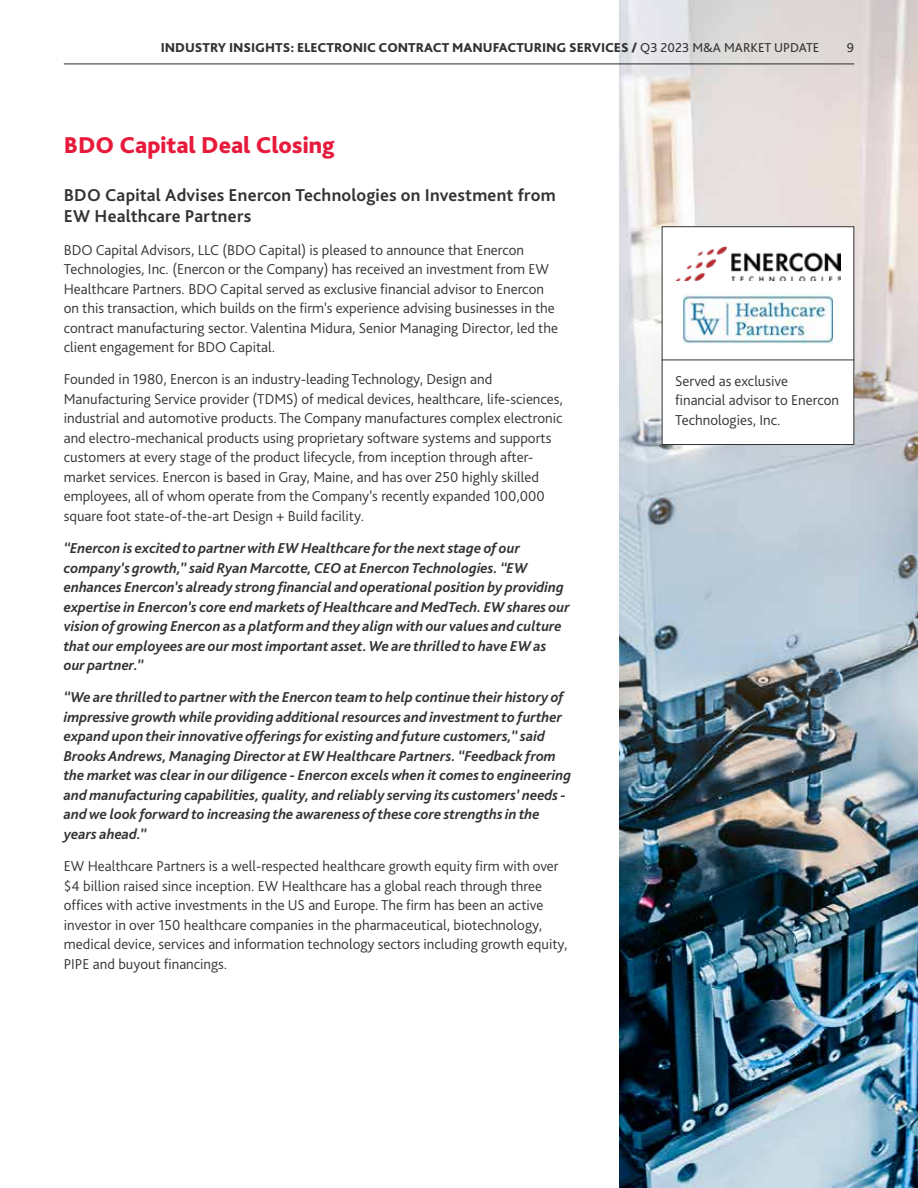
<style>
.page{position:relative;width:918px;height:1188px;background:#fff}
.page>*{position:absolute;margin:0;border:0;box-sizing:border-box;transform-origin:0 0}
.t1{font:800 24px "Bliss Pro";color:#e81a3b}
.t2{font:700 18px/21.6px "Bliss Pro";letter-spacing:.01em;color:#333}
.t3{font:300 15px/19.5px "Bliss Pro";color:#333}
.t4{font:italic 700 15px/19.5px "Bliss Pro";color:#333}
.t5{font:800 13.5px "Bliss Pro";color:#333}
.t6{font:13.5px "Bliss Pro";color:#333}
.s1{font-weight:400}
</style>
<div class="page">
<img style="left:619px;top:0;width:299px;height:1188px">
<div style="left:662px;top:226px;width:192px;height:219px;background:#fff;border:1px solid #333"></div>
<hr style="left:662px;top:360px;width:192px;height:1px;background:#333">
<img style="left:675px;top:246px;width:166px;height:35px">
<img style="left:684px;top:293px;width:148px;height:50px">
<hr style="left:64px;top:63px;width:790px;height:1px;background:#333">
<p class="t5" style="left:161px;top:39px;width:660px">INDUSTRY INSIGHTS: ELECTRONIC CONTRACT MANUFACTURING SERVICES / <span class="s1">Q3 2023 M&amp;A MARKET UPDATE</span></p>
<p class="t6" style="left:847px;top:39px;width:9px">9</p>
<h1 class="t1" style="left:64px;top:130px;width:272px">BDO Capital Deal Closing</h1>
<p class="t2" style="left:64px;top:184px;width:493px">BDO Capital Advises Enercon Technologies on Investment from<br>EW Healthcare Partners</p>
<p class="t3" style="left:64px;top:240px;width:496px">BDO Capital Advisors, LLC (BDO Capital) is pleased to announce that Enercon Technologies, Inc. (Enercon or the Company) has received an investment from EW Healthcare Partners. BDO Capital served as exclusive financial advisor to Enercon on this transaction, which builds on the firm’s experience advising businesses in the contract manufacturing sector. Valentina Midura, Senior Managing Director, led the client engagement for BDO Capital.</p>
<p class="t3" style="left:64px;top:369px;width:501px">Founded in 1980, Enercon is an industry-leading Technology, Design and Manufacturing Service provider (TDMS) of medical devices, healthcare, life-sciences, industrial and automotive products. The Company manufactures complex electronic and electro-mechanical products using proprietary software systems and supports customers at every stage of the product lifecycle, from inception through after&shy;market services. Enercon is based in Gray, Maine, and has over 250 highly skilled employees, all of whom operate from the Company’s recently expanded 100,000 square foot state-of-the-art Design + Build facility.</p>
<p class="t4" style="left:64px;top:538px;width:508px">“Enercon is excited to partner with EW Healthcare for the next stage of our company’s growth,” said Ryan Marcotte, CEO at Enercon Technologies. “EW enhances Enercon’s already strong financial and operational position by providing expertise in Enercon’s core end markets of Healthcare and MedTech. EW shares our vision of growing Enercon as a platform and they align with our values and culture that our employees are our most important asset. We are thrilled to have EW as our partner.”</p>
<p class="t4" style="left:64px;top:687px;width:509px">“We are thrilled to partner with the Enercon team to help continue their history of impressive growth while providing additional resources and investment to further expand upon their innovative offerings for existing and future customers,” said Brooks Andrews, Managing Director at EW Healthcare Partners. “Feedback from the market was clear in our diligence - Enercon excels when it comes to engineering and manufacturing capabilities, quality, and reliably serving its customers’ needs - and we look forward to increasing the awareness of these core strengths in the years ahead.”</p>
<p class="t3" style="left:64px;top:856px;width:505px">EW Healthcare Partners is a well-respected healthcare growth equity firm with over $4 billion raised since inception. EW Healthcare has a global reach through three offices with active investments in the US and Europe. The firm has been an active investor in over 150 healthcare companies in the pharmaceutical, biotechnology, medical device, services and information technology sectors including growth equity, PIPE and buyout financings.</p>
<p class="t3" style="left:675px;top:371px;width:165px">Served as exclusive financial advisor to Enercon<br>Technologies, Inc.</p>
</div>
